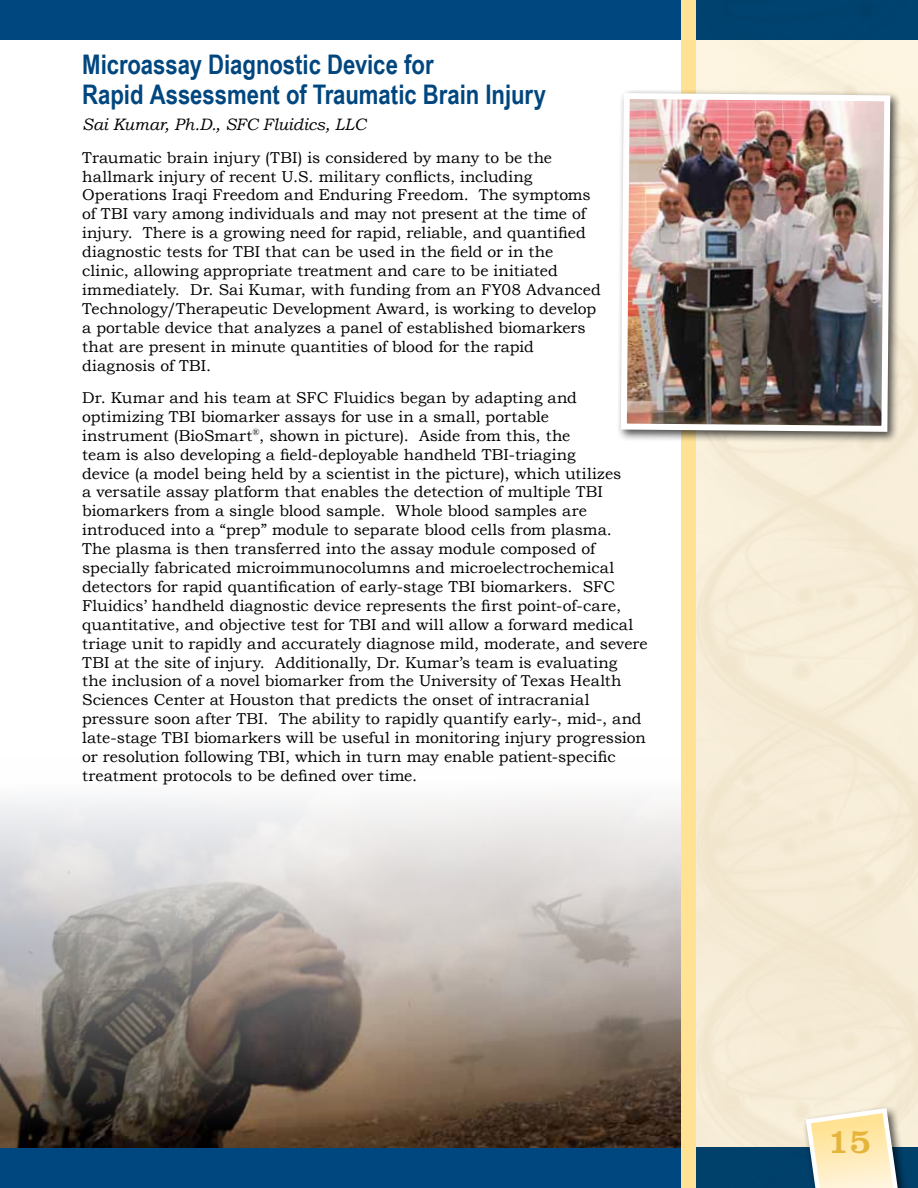
<style>
.page{position:relative;width:918px;height:1188px;background:#fff}
.page>*{position:absolute;margin:0;border:0;box-sizing:border-box;transform-origin:0 0}
.t1{font:36px "Clarendon";color:#e5b53b}
.t2{font:700 27px/30px "Arial Narrow";color:#00467f}
.t3{font:italic 16.5px "Bookman Old Style";color:#000}
.t4{font:15.75px/18.9px "Bookman Old Style";color:#000}
</style>
<div class="page">
<img style="left:696px;top:40px;width:222px;height:1108px">
<div style="left:0;top:0;width:918px;height:40px;background:linear-gradient(to right,#004784,#004372)"></div>
<div style="left:0;top:1148px;width:918px;height:40px;background:#00467f"></div>
<div style="left:802px;top:1104px;width:113px;height:84px;background:#000;opacity:.7"></div>
<svg style="left:803px;top:1106px;width:104px;height:82px;background:#dfd7b7"></svg>
<div style="left:681px;top:0;width:15px;height:1188px;background:#ffe293"></div>
<div style="left:616px;top:89px;width:286px;height:355px;background:#000;opacity:.7"></div>
<img style="left:618px;top:90px;width:275px;height:345px">
<img style="left:0;top:799px;width:681px;height:349px">
<h2 class="t2" style="left:82px;top:48px;width:466px">Microassay Diagnostic Device for<br>Rapid Assessment of Traumatic Brain Injury</h2>
<p class="t3" style="left:82px;top:113px;width:285px">Sai Kumar, Ph.D., SFC Fluidics, LLC</p>
<p class="t4" style="left:82px;top:148px;width:520px">Traumatic brain injury (TBI) is considered by many to be the hallmark injury of recent U.S. military conflicts, including Operations Iraqi Freedom and Enduring Freedom. The symptoms of TBI vary among individuals and may not present at the time of injury. There is a growing need for rapid, reliable, and quantified diagnostic tests for TBI that can be used in the field or in the clinic, allowing appropriate treatment and care to be initiated immediately. Dr. Sai Kumar, with funding from an FY08 Advanced Technology/Therapeutic Development Award, is working to develop a portable device that analyzes a panel of established biomarkers that are present in minute quantities of blood for the rapid diagnosis of TBI.</p>
<p class="t4" style="left:82px;top:388px;width:567px">Dr. Kumar and his team at SFC Fluidics began by adapting and optimizing TBI biomarker assays for use in a small, portable<br>instrument (BioSmart<sup>®</sup>, shown in picture). Aside from this, the<br>team is also developing a field-deployable handheld TBI-triaging<br>device (a model being held by a scientist in the picture), which utilizes<br>a versatile assay platform that enables the detection of multiple TBI biomarkers from a single blood sample. Whole blood samples are introduced into a “prep” module to separate blood cells from plasma.<br>The plasma is then transferred into the assay module composed of specially fabricated microimmunocolumns and microelectrochemical detectors for rapid quantification of early-stage TBI biomarkers. SFC Fluidics’ handheld diagnostic device represents the first point-of-care, quantitative, and objective test for TBI and will allow a forward medical triage unit to rapidly and accurately diagnose mild, moderate, and severe TBI at the site of injury. Additionally, Dr. Kumar’s team is evaluating<br>the inclusion of a novel biomarker from the University of Texas Health Sciences Center at Houston that predicts the onset of intracranial pressure soon after TBI. The ability to rapidly quantify early-, mid-, and late-stage TBI biomarkers will be useful in monitoring injury progression or resolution following TBI, which in turn may enable patient-specific treatment protocols to be defined over time.</p>
<h1 class="t1" style="left:828px;top:1120px;width:45px">15</h1>
</div>
